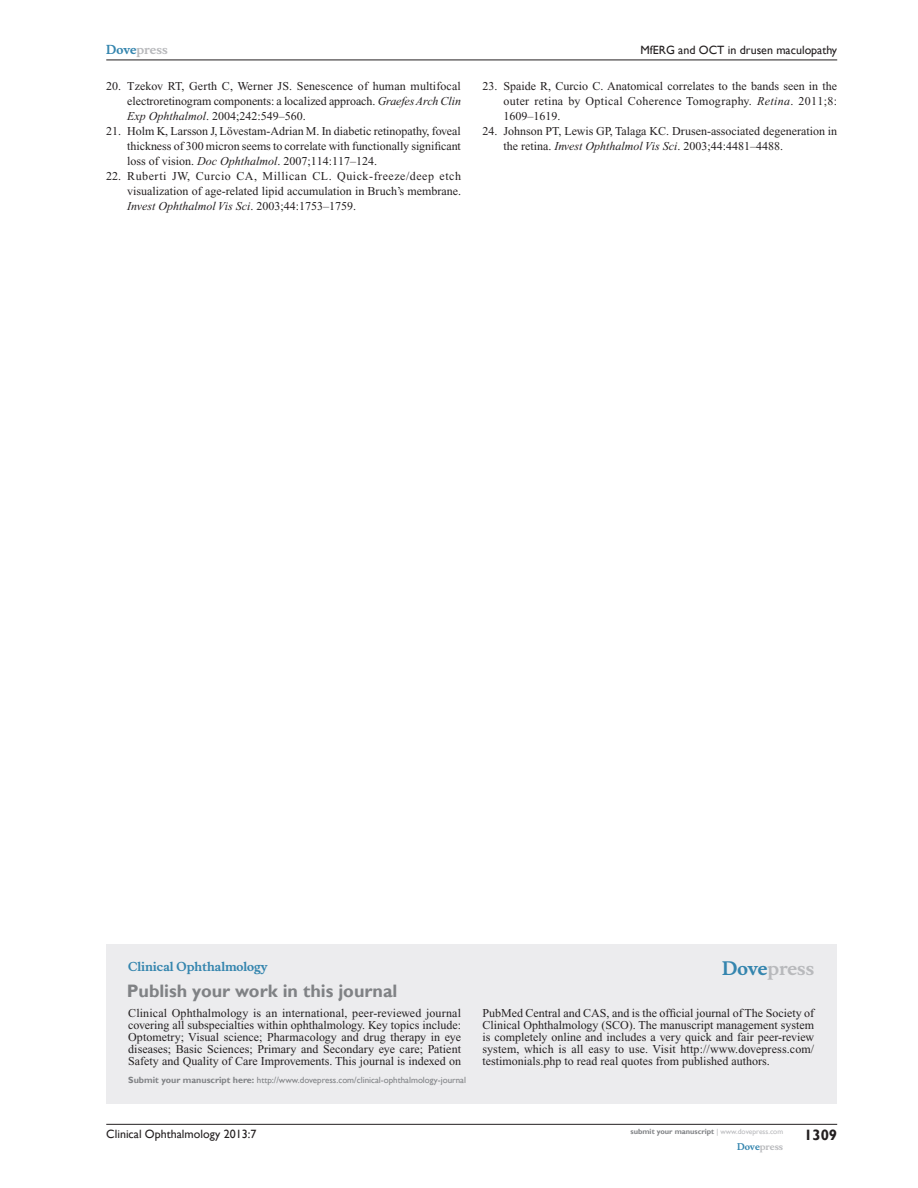
<style>
.page{position:relative;width:918px;height:1188px;background:#fff}
.page>*{position:absolute;margin:0;border:0;box-sizing:border-box;transform-origin:0 0}
.PromBx-H1{font:700 18px "Gill Sans";color:#808285}
.PromBx-Brand{font:700 18px "Musee";color:#b8b9bc}
.t1{font:700 15px "Gill Sans";color:#231f20}
.RefNL2{font:12px/15px "Times New Roman";color:#231f20;text-align:justify}
.PromBx-Tx{font:12px/12px "Times New Roman";color:#231f20;text-align:justify}
.t2{font:12px "Gill Sans";color:#231f20}
.PromBx-JrnlName{font:700 12px "Musee";color:#3485ae}
.t3{font:700 12px "Musee";color:#b8b9bc}
.PromBx-SubmitMssWebA{font:9px "Gill Sans";color:#808285}
.t4{font:700 9px "Musee";color:#b8b9bc}
.t5{font:700 7.5px "Gill Sans";color:#808285}
.s1{color:#3485ae}
.s2{font-style:italic}
.s3{font-weight:700}
.s4{font-weight:400;color:#b8b9bc}
</style>
<div class="page">
<div style="left:106px;top:944px;width:731px;height:159px;background:#ececee"></div>
<hr style="left:106px;top:1124px;width:731px;height:1px;background:#231f20">
<hr style="left:106px;top:60px;width:731px;height:1px;background:#231f20">
<p class="t3" style="left:106px;top:43px;width:63px"><span class="s1">Dove</span>press</p>
<p class="RefNL2" style="left:127px;top:79px;width:335px;text-indent:-21px">20. Tzekov RT, Gerth C, Werner JS. Senescence of human multifocal electroretinogram components: a localized approach. <span class="s2">Graefes Arch Clin Exp Ophthalmol</span>. 2004;242:549–560.</p>
<p class="RefNL2" style="left:127px;top:124px;width:335px;text-indent:-21px">21. Holm K, Larsson J, Lövestam-Adrian M. In diabetic retinopathy, foveal thickness of 300 micron seems to correlate with functionally significant loss of vision. <span class="s2">Doc Ophthalmol</span>. 2007;114:117–124.</p>
<p class="RefNL2" style="left:127px;top:169px;width:335px;text-indent:-21px">22. Ruberti JW, Curcio CA, Millican CL. Quick-freeze/deep etch visualization of age-related lipid accumulation in Bruch’s membrane.<br><span class="s2">Invest Ophthalmol Vis Sci</span>. 2003;44:1753–1759.</p>
<p class="t2" style="left:640px;top:43px;width:198px">MfERG and OCT in drusen maculopathy</p>
<p class="RefNL2" style="left:503px;top:79px;width:335px;text-indent:-21px">23. Spaide R, Curcio C. Anatomical correlates to the bands seen in the outer retina by Optical Coherence Tomography. <span class="s2">Retina</span>. 2011;8:<br>1609–1619.</p>
<p class="RefNL2" style="left:503px;top:124px;width:335px;text-indent:-21px">24. Johnson PT, Lewis GP, Talaga KC. Drusen-associated degeneration in the retina. <span class="s2">Invest Ophthalmol Vis Sci</span>. 2003;44:4481–4488.</p>
<p class="PromBx-JrnlName" style="left:128px;top:959px;width:141px">Clinical Ophthalmology</p>
<p class="PromBx-H1" style="left:127px;top:980px;width:272px">Publish your work in this journal</p>
<p class="PromBx-Brand" style="left:722px;top:958px;width:94px"><span class="s1">Dove</span>press</p>
<p class="PromBx-Tx" style="left:128px;top:1007px;width:334px">Clinical Ophthalmology is an international, peer-reviewed journal covering all subspecialties within ophthalmology. Key topics include:<br>Optometry; Visual science; Pharmacology and drug therapy in eye diseases; Basic Sciences; Primary and Secondary eye care; Patient Safety and Quality of Care Improvements. This journal is indexed on</p>
<p class="PromBx-Tx" style="left:482px;top:1007px;width:333px">PubMed Central and CAS, and is the official journal of The Society of Clinical Ophthalmology (SCO). The manuscript management system is completely online and includes a very quick and fair peer-review system, which is all easy to use. Visit http://www.dovepress.com/ testimonials.php to read real quotes from published authors.</p>
<p class="PromBx-SubmitMssWebA" style="left:128px;top:1075px;width:339px"><span class="s3">Submit your manuscript here:</span> http://www.dovepress.com/clinical-ophthalmology-journal</p>
<p class="t2" style="left:106px;top:1127px;width:152px">Clinical Ophthalmology 2013:7</p>
<p class="t5" style="left:631px;top:1127px;width:154px">submit your manuscript <span class="s4">| www.dovepress.com</span></p>
<p class="t4" style="left:737px;top:1141px;width:48px"><span class="s1">Dove</span>press</p>
<p class="t1" style="left:804px;top:1126px;width:35px">1309</p>
</div>
